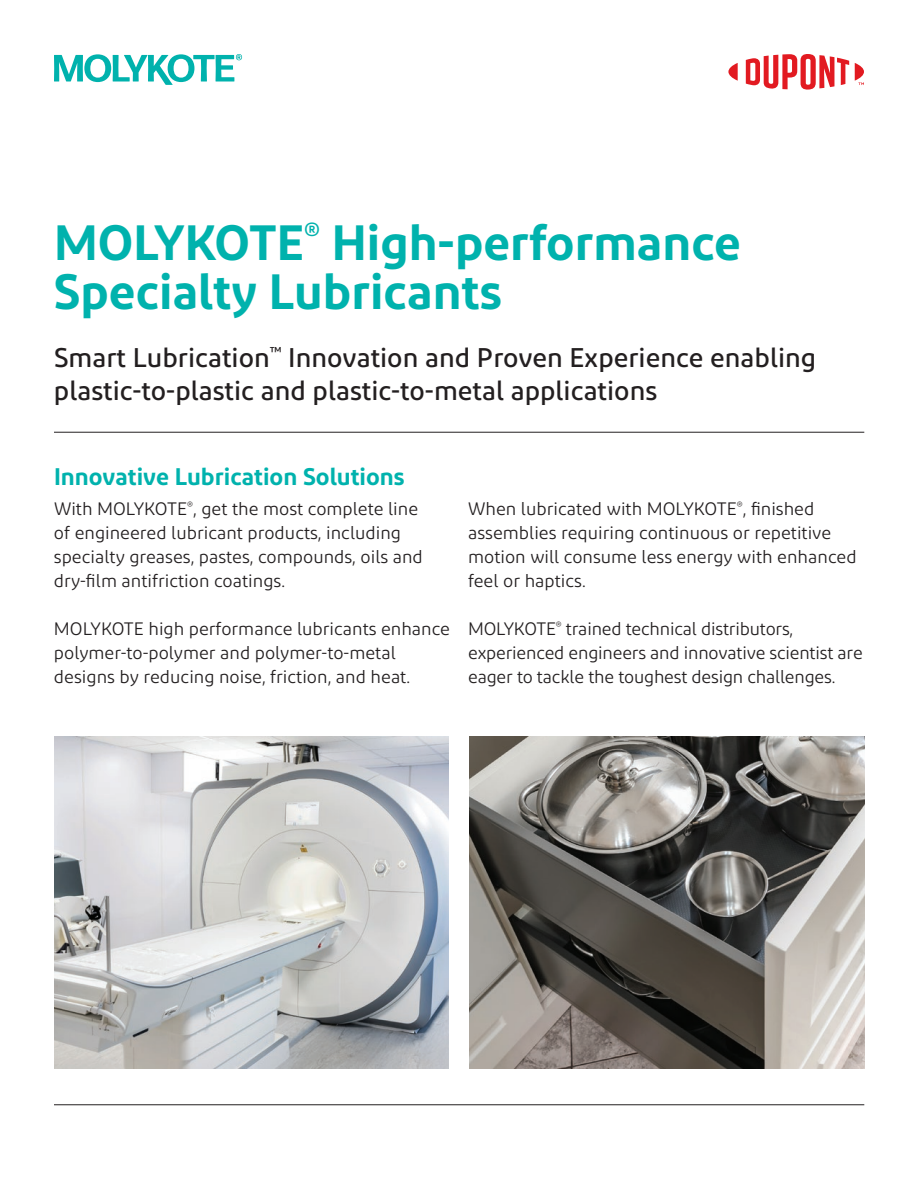
<style>
.page{position:relative;width:918px;height:1188px;background:#fff}
.page>*{position:absolute;margin:0;border:0;box-sizing:border-box;transform-origin:0 0}
.t1{font:600 49.5px/49.5px "Diodrum";color:#00b2ad}
.t2{font:500 27px/33px "Diodrum";color:#231f20}
.t3{font:600 24px "Diodrum";color:#00b2ad}
.t4{font:18px/24px "Diodrum";color:#231f20}
</style>
<div class="page">
<svg style="left:728px;top:63px;width:10px;height:18px"></svg>
<svg style="left:746px;top:54px;width:103px;height:36px"></svg>
<svg style="left:855px;top:63px;width:9px;height:22px"></svg>
<svg style="left:54px;top:54px;width:188px;height:31px"></svg>
<img style="left:54px;top:736px;width:394px;height:333px">
<img style="left:470px;top:736px;width:394px;height:333px">
<hr style="left:54px;top:432px;width:810px;height:1px;background:#231f20">
<hr style="left:54px;top:1105px;width:810px;height:1px;background:#231f20">
<h1 class="t1" style="left:54px;top:216px;width:688px">MOLYKOTE<sup>®</sup> High-performance<br>Specialty Lubricants</h1>
<h2 class="t2" style="left:54px;top:340px;width:764px">Smart Lubrication<sup>™</sup> Innovation and Proven Experience enabling plastic-to-plastic and plastic-to-metal applications</h2>
<h3 class="t3" style="left:54px;top:461px;width:352px">Innovative Lubrication Solutions</h3>
<p class="t4" style="left:54px;top:497px;width:370px">With MOLYKOTE<sup>®</sup>, get the most complete line of engineered lubricant products, including specialty greases, pastes, compounds, oils and dry-film antifriction coatings.</p>
<p class="t4" style="left:54px;top:617px;width:398px">MOLYKOTE high performance lubricants enhance polymer-to-polymer and polymer-to-metal designs by reducing noise, friction, and heat.</p>
<p class="t4" style="left:468px;top:497px;width:390px">When lubricated with MOLYKOTE<sup>®</sup>, finished assemblies requiring continuous or repetitive motion will consume less energy with enhanced feel or haptics.</p>
<p class="t4" style="left:468px;top:617px;width:396px">MOLYKOTE<sup>®</sup> trained technical distributors, experienced engineers and innovative scientist are eager to tackle the toughest design challenges.</p>
</div>
